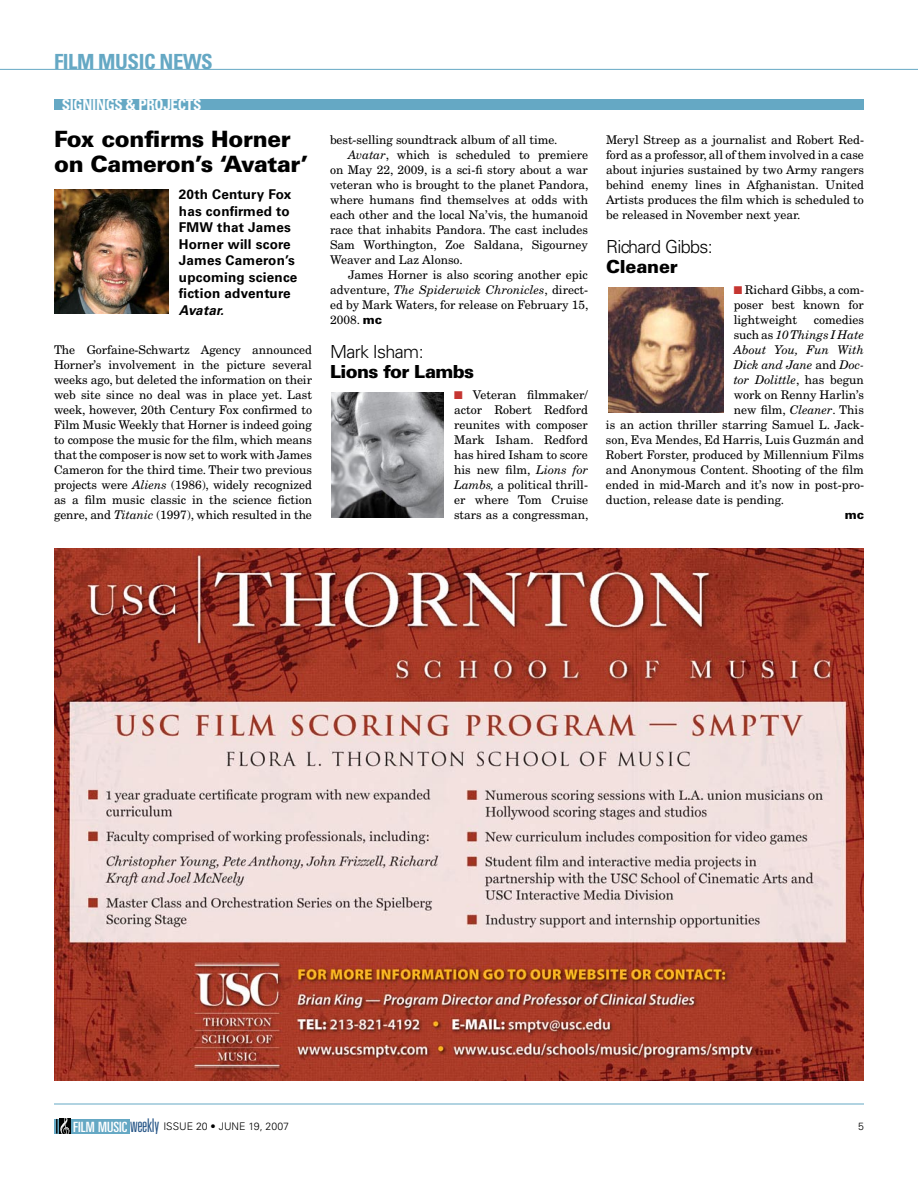
<style>
.page{position:relative;width:918px;height:1188px;background:#fff}
.page>*{position:absolute;margin:0;border:0;box-sizing:border-box;transform-origin:0 0}
.t1{font:900 22.5px/25.5px "Univers";letter-spacing:-.015em;color:#000}
.t2{font:700 condensed 20.85px "Univers LT Std";letter-spacing:-.02em;color:#65a8c4}
.t3{font:300 18px "Univers";letter-spacing:-.035em;color:#000}
.t4{font:900 18px "Univers";letter-spacing:-.035em;color:#000}
.t5{font:900 18px "Univers";letter-spacing:-.01em;color:#000}
.t6{font:700 condensed 15px "Univers LT Std";letter-spacing:-.02em;color:#fff}
.t7{font:700 13.5px/16.5px "Univers";letter-spacing:.015em;color:#000}
.t8{font:italic 700 13.5px "Univers";letter-spacing:.015em;color:#000}
.t9{font:12px/15px "New Century Schlbk";color:#000;text-align:justify}
.t10{font:italic 12px "New Century Schlbk";color:#000}
.t11{font:900 12px "Univers";color:#000}
.t12{font:300 10.5px "Univers";color:#000}
.s1{font-style:italic}
.s2{font-style:normal}
.s3{font-family:"Univers";font-weight:900}
.s4{color:#c53531}
.s5{font-family:"Univers LT Std";font-weight:400;font-stretch:ultra-condensed;font-size:14.1px;color:#fff}
.s6{font-stretch:ultra-condensed;font-size:18.75px;color:#265587}
</style>
<div class="page">
<div style="left:71px;top:1119px;width:59px;height:15px;background:#65a8c4"></div>
<div style="left:54px;top:1119px;width:5px;height:15px;background:#65a8c4"></div>
<svg style="left:56px;top:1119px;width:15px;height:15px"></svg>
<hr style="left:54px;top:1104px;width:810px;height:1px;background:#65a8c4">
<hr style="left:0;top:69px;width:918px;height:1px;background:#65a8c4">
<img style="left:54px;top:549px;width:810px;height:531px">
<div style="left:54px;top:99px;width:810px;height:11px;background:#65a8c4"></div>
<img style="left:54px;top:189px;width:114px;height:125px">
<img style="left:331px;top:393px;width:113px;height:125px">
<img style="left:609px;top:288px;width:114px;height:124px">
<h2 class="t2" style="left:54px;top:49px;width:160px">FILM MUSIC NEWS</h2>
<p class="t6" style="left:62px;top:95px;width:141px">SIGNINGS &amp; PROJECTS</p>
<h1 class="t1" style="left:54px;top:126px;width:256px">Fox confirms Horner on Cameron’s ‘Avatar’</h1>
<p class="t7" style="left:179px;top:186px;width:120px">20th Century Fox has confirmed to<br>FMW that James<br>Horner will score<br>James Cameron’s upcoming science fiction adventure</p>
<p class="t8" style="left:179px;top:302px;width:47px">Avatar.</p>
<p class="t9" style="left:54px;top:342px;width:260px">The Gorfaine-Schwartz Agency announced Horner’s involvement in the picture several weeks ago, but deleted the information on their web site since no deal was in place yet. Last week, however, 20th Century Fox confirmed to Film Music Weekly that Horner is indeed going to compose the music for the film, which means that the composer is now set to work with James Cameron for the third time. Their two previous projects were <span class="s1">Aliens</span> (1986), widely recognized as a film music classic in the science fiction genre, and <span class="s1">Titanic</span> (1997), which resulted in the</p>
<p class="t9" style="left:330px;top:132px;width:229px">best-selling soundtrack album of all time.</p>
<p class="t9" style="left:348px;top:147px;width:242px"><span class="s1">Avatar</span>, which is scheduled to premiere</p>
<p class="t9" style="left:330px;top:162px;width:259px">on May 22, 2009, is a sci-fi story about a war</p>
<p class="t9" style="left:330px;top:177px;width:260px">veteran who is brought to the planet Pandora,</p>
<p class="t9" style="left:330px;top:192px;width:259px">where humans find themselves at odds with</p>
<p class="t9" style="left:330px;top:207px;width:260px">each other and the local Na’vis, the humanoid</p>
<p class="t9" style="left:330px;top:222px;width:259px">race that inhabits Pandora. The cast includes</p>
<p class="t9" style="left:330px;top:237px;width:259px">Sam Worthington, Zoe Saldana, Sigourney</p>
<p class="t9" style="left:330px;top:252px;width:134px">Weaver and Laz Alonso.</p>
<p class="t9" style="left:348px;top:267px;width:241px">James Horner is also scoring another epic</p>
<p class="t10" style="left:330px;top:282px;width:260px"><span class="s2">adventure,</span> The Spiderwick Chronicles<span class="s2">, direct-</span></p>
<p class="t9" style="left:330px;top:297px;width:260px">ed by Mark Waters, for release on February 15,</p>
<p class="t9" style="left:330px;top:312px;width:54px">2008. <span class="s3">mc</span></p>
<h3 class="t3" style="left:330px;top:341px;width:95px">Mark Isham:</h3>
<h3 class="t4" style="left:330px;top:360px;width:146px">Lions for Lambs</h3>
<p class="t9" style="left:454px;top:387px;width:136px"><span class="s4">■</span> Veteran filmmaker/ actor Robert Redford reunites with composer Mark Isham. Redford has hired Isham to score his new film, <span class="s1">Lions for Lambs,</span> a political thrill&shy;er where Tom Cruise stars as a congressman,</p>
<p class="t9" style="left:606px;top:132px;width:260px">Meryl Streep as a journalist and Robert Red&shy;ford as a professor, all of them involved in a case about injuries sustained by two Army rangers behind enemy lines in Afghanistan. United Artists produces the film which is scheduled to be released in November next year.</p>
<h3 class="t3" style="left:606px;top:236px;width:108px">Richard Gibbs:</h3>
<h3 class="t5" style="left:606px;top:255px;width:73px">Cleaner</h3>
<p class="t9" style="left:734px;top:282px;width:132px"><span class="s4">■</span> Richard Gibbs, a com&shy;poser best known for lightweight</p>
<p class="t9" style="left:814px;top:312px;width:52px">comedies</p>
<p class="t10" style="left:734px;top:327px;width:132px"><span class="s2">such as</span> 10 Things I Hate</p>
<p class="t10" style="left:734px;top:342px;width:132px">About You, Fun With</p>
<p class="t10" style="left:734px;top:357px;width:132px">Dick and Jane <span class="s2">and</span> Doc-</p>
<p class="t10" style="left:734px;top:372px;width:132px">tor Dolittle<span class="s2">, has begun</span></p>
<p class="t9" style="left:734px;top:387px;width:132px">work on Renny Harlin’s</p>
<p class="t9" style="left:734px;top:402px;width:132px">new film, <span class="s1">Cleaner</span>. This</p>
<p class="t9" style="left:606px;top:417px;width:260px">is an action thriller starring Samuel L. Jack-</p>
<p class="t9" style="left:606px;top:432px;width:259px">son, Eva Mendes, Ed Harris, Luis Guzmán and</p>
<p class="t9" style="left:606px;top:447px;width:259px">Robert Forster, produced by Millennium Films</p>
<p class="t9" style="left:606px;top:462px;width:260px">and Anonymous Content. Shooting of the film</p>
<p class="t9" style="left:606px;top:477px;width:260px">ended in mid-March and it’s now in post-pro-</p>
<p class="t9" style="left:606px;top:492px;width:180px">duction, release date is pending.</p>
<p class="t11" style="left:845px;top:507px;width:21px">mc</p>
<p class="t12" style="left:73px;top:1120px;width:217px"><span class="s5">FILM MUSIC</span> <span class="s6">weekly</span> ISS UE 20 • JUNE 19, 2007</p>
</div>
